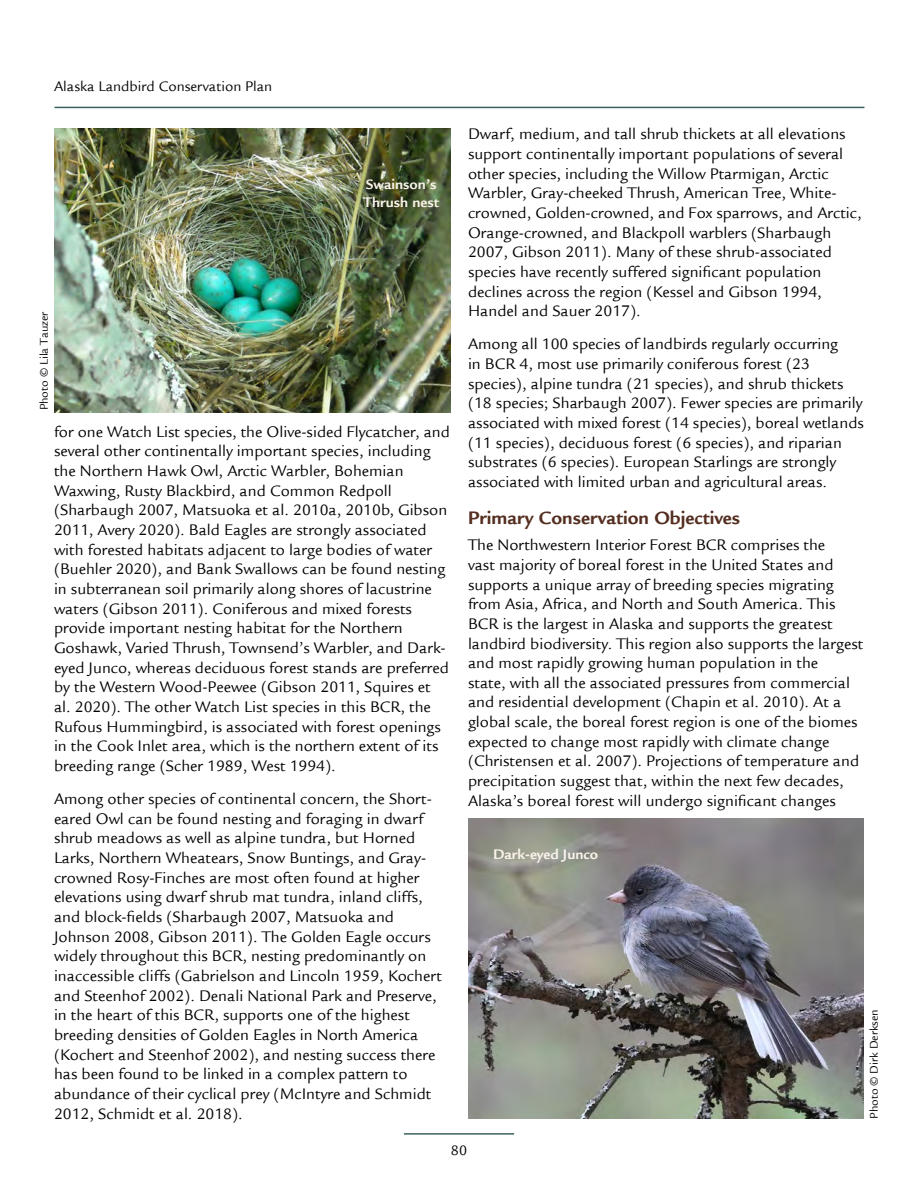
<style>
.page{position:relative;width:918px;height:1188px;background:#fff}
.page>*{position:absolute;margin:0;border:0;box-sizing:border-box;transform-origin:0 0}
.t1{font:700 19.5px "Legacy Sans LT";color:#542e20}
.t2{font:16.5px/19.6px "Legacy Sans LT";color:#000}
.t3{font:700 15px/18px "Legacy Sans LT";color:#f8f2ea}
.t4{font:15px "Legacy Sans LT";color:#000}
.t5{font:12px "Legacy Sans LT";color:#000}
</style>
<div class="page">
<hr style="left:404px;top:1133px;width:110px;height:2px;background:#3b6261">
<hr style="left:54px;top:107px;width:810px;height:1px;background:#3b6261">
<img style="left:55px;top:128px;width:396px;height:285px">
<img style="left:469px;top:819px;width:395px;height:300px">
<p class="t4" style="left:54px;top:78px;width:220px">Alaska Landbird Conservation Plan</p>
<p class="t5" style="left:37px;top:410px;width:100px;rotate:-90deg">Photo © Lila Tauzer</p>
<p class="t3" style="left:363px;top:176px;width:77px">Swainson’s<br>Thrush nest</p>
<p class="t2" style="left:54px;top:422px;width:397px">for one Watch List species, the Olive-sided Flycatcher, and several other continentally important species, including the Northern Hawk Owl, Arctic Warbler, Bohemian Waxwing, Rusty Blackbird, and Common Redpoll (Sharbaugh 2007, Matsuoka et al. 2010a, 2010b, Gibson 2011, Avery 2020). Bald Eagles are strongly associated with forested habitats adjacent to large bodies of water (Buehler 2020), and Bank Swallows can be found nesting in subterranean soil primarily along shores of lacustrine waters (Gibson 2011). Coniferous and mixed forests provide important nesting habitat for the Northern Goshawk, Varied Thrush, Townsend’s Warbler, and Dark&shy;eyed Junco, whereas deciduous forest stands are preferred by the Western Wood-Peewee (Gibson 2011, Squires et al. 2020). The other Watch List species in this BCR, the Rufous Hummingbird, is associated with forest openings in the Cook Inlet area, which is the northern extent of its breeding range (Scher 1989, West 1994).</p>
<p class="t2" style="left:54px;top:789px;width:379px">Among other species of continental concern, the Short&shy;eared Owl can be found nesting and foraging in dwarf shrub meadows as well as alpine tundra, but Horned Larks, Northern Wheatears, Snow Buntings, and Gray&shy;crowned Rosy-Finches are most often found at higher elevations using dwarf shrub mat tundra, inland cliffs,</p>
<p class="t2" style="left:54px;top:907px;width:342px">and block-fields (Sharbaugh 2007, Matsuoka and</p>
<p class="t2" style="left:54px;top:927px;width:389px">Johnson 2008, Gibson 2011). The Golden Eagle occurs widely throughout this BCR, nesting predominantly on inaccessible cliffs (Gabrielson and Lincoln 1959, Kochert and Steenhof 2002). Denali National Park and Preserve, in the heart of this BCR, supports one of the highest breeding densities of Golden Eagles in North America (Kochert and Steenhof 2002), and nesting success there has been found to be linked in a complex pattern to abundance of their cyclical prey (McIntyre and Schmidt 2012, Schmidt et al. 2018).</p>
<p class="t2" style="left:468px;top:125px;width:395px">Dwarf, medium, and tall shrub thickets at all elevations support continentally important populations of several other species, including the Willow Ptarmigan, Arctic Warbler, Gray-cheeked Thrush, American Tree, White&shy;crowned, Golden-crowned, and Fox sparrows, and Arctic, Orange-crowned, and Blackpoll warblers (Sharbaugh 2007, Gibson 2011). Many of these shrub-associated</p>
<p class="t2" style="left:468px;top:262px;width:355px">species have recently suffered significant population</p>
<p class="t2" style="left:468px;top:282px;width:355px">declines across the region (Kessel and Gibson 1994,<br>Handel and Sauer 2017).</p>
<p class="t2" style="left:468px;top:334px;width:397px">Among all 100 species of landbirds regularly occurring<br>in BCR 4, most use primarily coniferous forest (23 species), alpine tundra (21 species), and shrub thickets (18 species; Sharbaugh 2007). Fewer species are primarily associated with mixed forest (14 species), boreal wetlands (11 species), deciduous forest (6 species), and riparian substrates (6 species). European Starlings are strongly associated with limited urban and agricultural areas.</p>
<p class="t1" style="left:468px;top:507px;width:274px">Primary Conservation Objectives</p>
<p class="t2" style="left:468px;top:536px;width:397px">The Northwestern Interior Forest BCR comprises the<br>vast majority of boreal forest in the United States and supports a unique array of breeding species migrating from Asia, Africa, and North and South America. This BCR is the largest in Alaska and supports the greatest landbird biodiversity. This region also supports the largest and most rapidly growing human population in the<br>state, with all the associated pressures from commercial and residential development (Chapin et al. 2010). At a global scale, the boreal forest region is one of the biomes expected to change most rapidly with climate change (Christensen et al. 2007). Projections of temperature and precipitation suggest that, within the next few decades,</p>
<p class="t2" style="left:468px;top:791px;width:369px">Alaska’s boreal forest will undergo significant changes</p>
<p class="t3" style="left:493px;top:845px;width:107px">Dark-eyed Junco</p>
<p class="t5" style="left:867px;top:1119px;width:111px;rotate:-90deg">Photo © Dirk Derksen</p>
<p class="t4" style="left:451px;top:1142px;width:18px">80</p>
</div>
